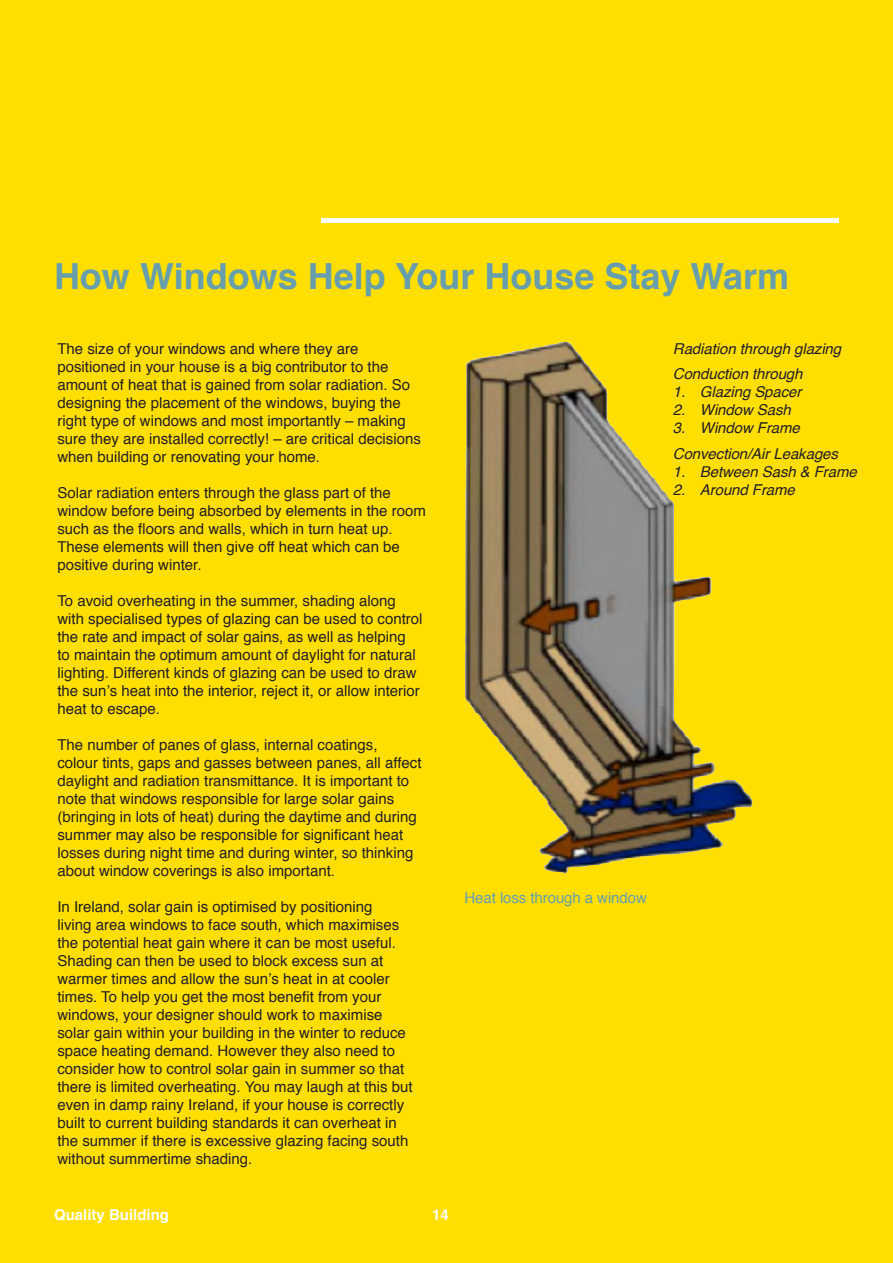
<style>
.page{position:relative;width:893px;height:1263px;background:#ffdf01}
.page>*{position:absolute;margin:0;border:0;box-sizing:border-box;transform-origin:0 0}
.body{font:700 36px "Helvetica";color:#669ead}
.body-2{font:15px/18px "Helvetica";color:#231f20}
.Description{font:italic 15px "Helvetica";letter-spacing:-.005em;color:#231f20}
.Description-2{font:15px "Helvetica";letter-spacing:-.005em;color:#669ead}
.t1{font:700 15px "Helvetica";color:#fff}
</style>
<div class="page">
<hr style="left:322px;top:218px;width:517px;height:4px;background:#fff">
<img style="left:465px;top:341px;width:288px;height:533px">
<p class="body" style="left:54px;top:247px;width:737px">How Windows Help Your House Stay Warm</p>
<p class="body-2" style="left:57px;top:340px;width:365px">The size of your windows and where they are positioned in your house is a big contributor to the amount of heat that is gained from solar radiation. So designing the placement of the windows, buying the right type of windows and most importantly – making sure they are installed correctly! – are critical decisions when building or renovating your home.</p>
<p class="body-2" style="left:57px;top:484px;width:370px">Solar radiation enters through the glass part of the window before being absorbed by elements in the room such as the floors and walls, which in turn heat up.<br>These elements will then give off heat which can be positive during winter.</p>
<p class="body-2" style="left:57px;top:592px;width:367px">To avoid overheating in the summer, shading along with specialised types of glazing can be used to control the rate and impact of solar gains, as well as helping<br>to maintain the optimum amount of daylight for natural lighting. Different kinds of glazing can be used to draw the sun’s heat into the interior, reject it, or allow interior heat to escape.</p>
<p class="body-2" style="left:57px;top:736px;width:366px">The number of panes of glass, internal coatings, colour tints, gaps and gasses between panes, all affect daylight and radiation transmittance. It is important to note that windows responsible for large solar gains (bringing in lots of heat) during the daytime and during summer may also be responsible for significant heat losses during night time and during winter, so thinking about window coverings is also important.</p>
<p class="body-2" style="left:57px;top:898px;width:357px">In Ireland, solar gain is optimised by positioning<br>living area windows to face south, which maximises the potential heat gain where it can be most useful.<br>Shading can then be used to block excess sun at warmer times and allow the sun’s heat in at cooler times. To help you get the most benefit from your windows, your designer should work to maximise solar gain within your building in the winter to reduce space heating demand. However they also need to consider how to control solar gain in summer so that there is limited overheating. You may laugh at this but even in damp rainy Ireland, if your house is correctly built to current building standards it can overheat in the summer if there is excessive glazing facing south without summertime shading.</p>
<p class="t1" style="left:54px;top:1203px;width:117px">Quality Building</p>
<p class="t1" style="left:432px;top:1203px;width:18px">14</p>
<p class="Description-2" style="left:465px;top:886px;width:184px">Heat loss through a window</p>
<p class="Description" style="left:673px;top:336px;width:170px">Radiation through glazing</p>
<p class="Description" style="left:673px;top:362px;width:131px">Conduction through</p>
<p class="Description" style="left:673px;top:380px;width:130px">1. Glazing Spacer</p>
<p class="Description" style="left:673px;top:398px;width:119px">2. Window Sash</p>
<p class="Description" style="left:673px;top:416px;width:129px">3. Window Frame</p>
<p class="Description" style="left:673px;top:441px;width:167px">Convection/Air Leakages</p>
<p class="Description" style="left:673px;top:459px;width:185px">1. Between Sash &amp; Frame</p>
<p class="Description" style="left:673px;top:477px;width:124px">2. Around Frame</p>
</div>
